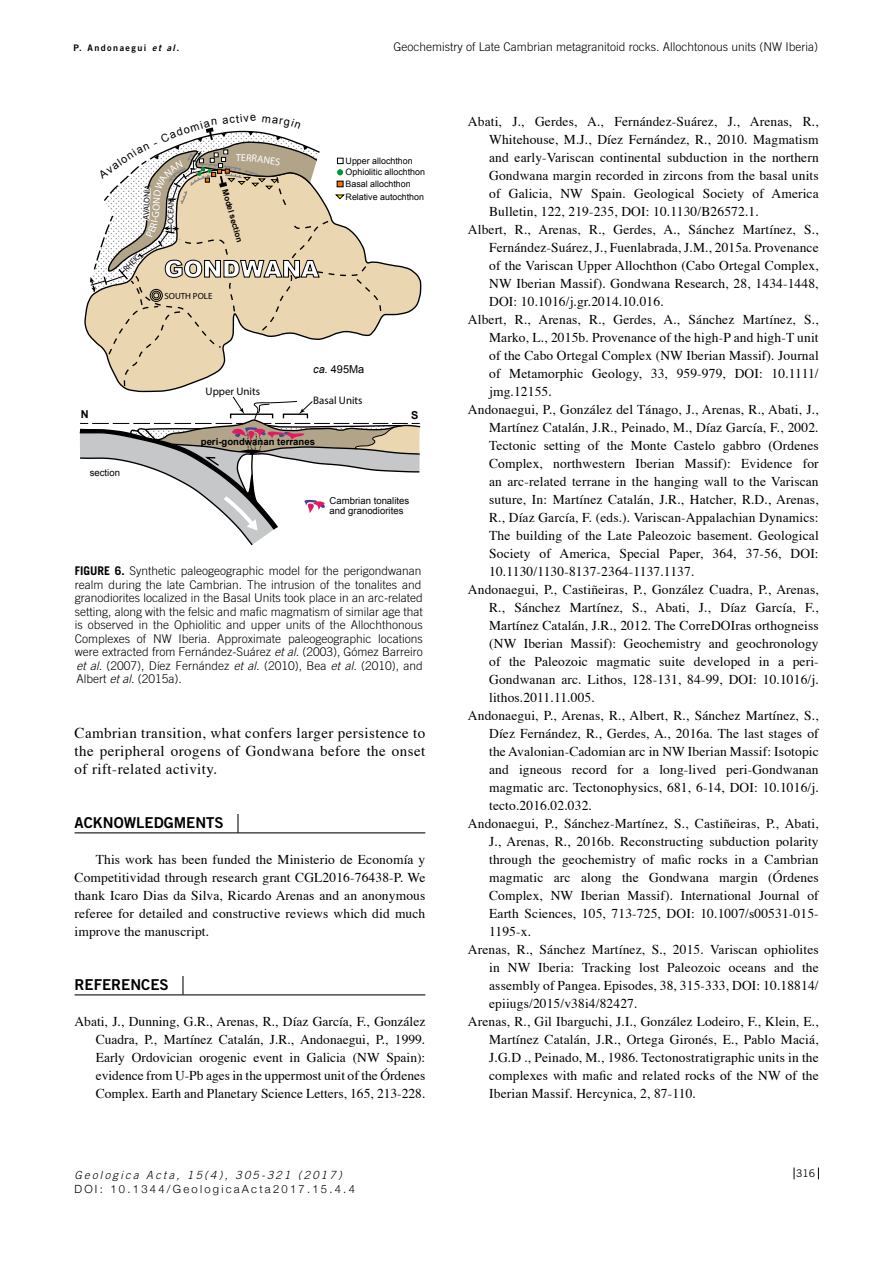
<style>
.page{position:relative;width:893px;height:1263px;background:#fff}
.page>*{position:absolute;margin:0;border:0;box-sizing:border-box;transform-origin:0 0}
.t1{font:900 23.25px "Arial";color:#fff}
.t2{font:15px/18px "Times";letter-spacing:.03em;color:#000;text-align:justify}
.t3{font:15px "Trade Gothic Bold Two";color:#000}
.t4{font:13.5px/18px "Times";letter-spacing:.01em;color:#000;text-align:justify}
.t5{font:300 12px/13.5px "Trade Gothic";color:#000}
.t6{font:300 11.25px "Helvetica Neue";letter-spacing:.2em;color:#000}
.t7{font:italic 300 11.25px "Trade Gothic";letter-spacing:.2em;color:#000}
.t8{font:10.95px "Arial";color:#000}
.t9{font:10.95px "Myriad";color:#000}
.t10{font:700 10.95px "Arial";color:#000}
.t11{font:10.5px "Trade Gothic";color:#000}
.t12{font:9.6px/9.6px "Arial";color:#000}
.t13{font:700 9.6px "Arial";color:#000}
.t14{font:9px "Trade Gothic Bold Two";letter-spacing:.16em;color:#000}
.t15{font:700 9px "Myriad";color:#000}
.t16{font:8.85px/11.6px "Arial";color:#000}
.t17{font:700 8.25px "Myriad";color:#000}
.t18{font:700 8.25px "Arial";color:#000}
.s1{font-style:italic}
.s2{font-weight:700}
</style>
<div class="page">
<svg style="left:794px;top:1167px;width:1px;height:12px"></svg>
<svg style="left:818px;top:1167px;width:1px;height:12px"></svg>
<hr style="left:75px;top:832px;width:350px;height:1px;background:#000">
<hr style="left:75px;top:994px;width:350px;height:1px;background:#000">
<svg style="left:237px;top:814px;width:1px;height:19px"></svg>
<svg style="left:182px;top:976px;width:1px;height:19px"></svg>
<svg style="left:84px;top:262px;width:338px;height:131px"></svg>
<svg style="left:79px;top:396px;width:342px;height:150px"></svg>
<svg style="left:90px;top:127px;width:292px;height:260px"></svg>
<p class="t14" style="left:73px;top:43px;width:107px">P. Andonaegui <span class="s1">et al.</span></p>
<p class="t5" style="left:393px;top:40px;width:426px">Geochemistry of Late Cambrian metagranitoid rocks. Allochtonous units (NW Iberia)</p>
<p class="t8" style="left:210px;top:114px;width:47px;rotate:-6deg">n active</p>
<p class="t8" style="left:263px;top:111px;width:30px;rotate:7deg">marg</p>
<p class="t8" style="left:175px;top:126px;width:36px;rotate:-17deg">domia</p>
<p class="t8" style="left:134px;top:144px;width:44px;rotate:-25deg">an - Ca</p>
<p class="t8" style="left:96px;top:169px;width:44px;rotate:-34deg">Avaloni</p>
<p class="t17" style="left:141px;top:220px;width:37px;rotate:-88deg">AVALONIA</p>
<p class="t17" style="left:121px;top:267px;width:22px;rotate:-46deg">RHEIC</p>
<p class="t17" style="left:165px;top:224px;width:26px;rotate:-87deg">OCEAN</p>
<p class="t18" style="left:230px;top:188px;width:56px;rotate:74deg">Model section</p>
<h1 class="t1" style="left:164px;top:252px;width:156px">GONDWANA</h1>
<p class="t15" style="left:164px;top:290px;width:49px">SOUTH POLE</p>
<p class="t16" style="left:346px;top:155px;width:81px">Upper allochthon<br>Ophiolitic allochthon<br>Basal allochthon</p>
<p class="t16" style="left:346px;top:191px;width:80px">Relative autochthon</p>
<p class="t9" style="left:206px;top:384px;width:56px">Upper Units</p>
<p class="t8" style="left:313px;top:362px;width:52px"><span class="s1">ca.</span> 495Ma</p>
<p class="t9" style="left:313px;top:394px;width:51px">Basal Units</p>
<p class="t10" style="left:81px;top:407px;width:9px">N</p>
<p class="t10" style="left:411px;top:408px;width:9px">S</p>
<p class="t12" style="left:90px;top:468px;width:32px">section</p>
<p class="t13" style="left:201px;top:435px;width:116px">peri-gondwanan terranes</p>
<p class="t12" style="left:330px;top:496px;width:81px">Cambrian tonalites and granodiorites</p>
<p class="t5" style="left:75px;top:564px;width:350px"><span class="s2">FIGURE 6.</span> Synthetic paleogeographic model for the perigondwanan realm during the late Cambrian. The intrusion of the tonalites and granodiorites localized in the Basal Units took place in an arc-related setting, along with the felsic and mafic magmatism of similar age that is observed in the Ophiolitic and upper units of the Allochthonous Complexes of NW Iberia. Approximate paleogeographic locations were extracted from Fernández-Suárez <span class="s1">et al.</span> (2003), Gómez Barreiro <span class="s1">et al.</span> (2007), Díez Fernández <span class="s1">et al.</span> (2010), Bea <span class="s1">et al.</span> (2010), and Albert <span class="s1">et al.</span> (2015a).</p>
<p class="t2" style="left:75px;top:723px;width:352px">Cambrian transition, what confers larger persistence to the peripheral orogens of Gondwana before the onset of rift-related activity.</p>
<p class="t3" style="left:75px;top:813px;width:151px">ACKNOWLEDGMENTS</p>
<p class="t4" style="left:75px;top:849px;width:352px;text-indent:21px">This work has been funded the Ministerio de Economía y Competitividad through research grant CGL2016-76438-P. We thank Icaro Dias da Silva, Ricardo Arenas and an anonymous referee for detailed and constructive reviews which did much improve the manuscript.</p>
<p class="t3" style="left:75px;top:975px;width:96px">REFERENCES</p>
<p class="t4" style="left:96px;top:1011px;width:331px;text-indent:-21px">Abati, J., Dunning, G.R., Arenas, R., Díaz García, F., González Cuadra, P., Martínez Catalán, J.R., Andonaegui, P., 1999.<br>Early Ordovician orogenic event in Galicia (NW Spain): evidence from U-Pb ages in the uppermost unit of the Órdenes Complex. Earth and Planetary Science Letters, 165, 213-228.</p>
<p class="t7" style="left:74px;top:1168px;width:269px">Geologica Acta, 15(4), 305-321 (2017)</p>
<p class="t6" style="left:74px;top:1181px;width:282px">DOI: 10.1344/GeologicaActa2017.15.4.4</p>
<p class="t4" style="left:468px;top:111px;width:352px">Abati, J., Gerdes, A., Fernández-Suárez, J., Arenas, R.,</p>
<p class="t4" style="left:489px;top:129px;width:331px">Whitehouse, M.J., Díez Fernández, R., 2010. Magmatism</p>
<p class="t4" style="left:489px;top:147px;width:331px">and early-Variscan continental subduction in the northern</p>
<p class="t4" style="left:489px;top:165px;width:331px">Gondwana margin recorded in zircons from the basal units</p>
<p class="t4" style="left:489px;top:183px;width:331px">of Galicia, NW Spain. Geological Society of America</p>
<p class="t4" style="left:489px;top:201px;width:271px">Bulletin, 122, 219-235, DOI: 10.1130/B26572.1.</p>
<p class="t4" style="left:468px;top:219px;width:352px">Albert, R., Arenas, R., Gerdes, A., Sánchez Martínez, S.,</p>
<p class="t4" style="left:489px;top:237px;width:331px">Fernández-Suárez, J., Fuenlabrada, J.M., 2015a. Provenance</p>
<p class="t4" style="left:489px;top:255px;width:331px">of the Variscan Upper Allochthon (Cabo Ortegal Complex,</p>
<p class="t4" style="left:489px;top:273px;width:331px">NW Iberian Massif). Gondwana Research, 28, 1434-1448,</p>
<p class="t4" style="left:489px;top:291px;width:176px">DOI: 10.1016/j.gr.2014.10.016.</p>
<p class="t4" style="left:468px;top:309px;width:352px">Albert, R., Arenas, R., Gerdes, A., Sánchez Martínez, S.,</p>
<p class="t4" style="left:489px;top:327px;width:331px">Marko, L., 2015b. Provenance of the high-P and high-T unit</p>
<p class="t4" style="left:489px;top:345px;width:331px">of the Cabo Ortegal Complex (NW Iberian Massif). Journal</p>
<p class="t4" style="left:489px;top:363px;width:331px">of Metamorphic Geology, 33, 959-979, DOI: 10.1111/</p>
<p class="t4" style="left:489px;top:381px;width:64px">jmg.12155.</p>
<p class="t4" style="left:468px;top:399px;width:352px">Andonaegui, P., González del Tánago, J., Arenas, R., Abati, J.,</p>
<p class="t4" style="left:489px;top:417px;width:331px">Martínez Catalán, J.R., Peinado, M., Díaz García, F., 2002.</p>
<p class="t4" style="left:489px;top:435px;width:331px">Tectonic setting of the Monte Castelo gabbro (Ordenes</p>
<p class="t4" style="left:489px;top:453px;width:331px">Complex, northwestern Iberian Massif): Evidence for</p>
<p class="t4" style="left:489px;top:471px;width:331px">an arc-related terrane in the hanging wall to the Variscan</p>
<p class="t4" style="left:489px;top:489px;width:331px">suture, In: Martínez Catalán, J.R., Hatcher, R.D., Arenas,</p>
<p class="t4" style="left:489px;top:507px;width:331px">R., Díaz García, F. (eds.). Variscan-Appalachian Dynamics:</p>
<p class="t4" style="left:489px;top:525px;width:331px">The building of the Late Paleozoic basement. Geological</p>
<p class="t4" style="left:489px;top:543px;width:331px">Society of America, Special Paper, 364, 37-56, DOI:</p>
<p class="t4" style="left:489px;top:561px;width:207px">10.1130/1130-8137-2364-1137.1137.</p>
<p class="t4" style="left:468px;top:579px;width:352px">Andonaegui, P., Castiñeiras, P., González Cuadra, P., Arenas,</p>
<p class="t4" style="left:489px;top:597px;width:331px">R., Sánchez Martínez, S., Abati, J., Díaz García, F.,</p>
<p class="t4" style="left:489px;top:615px;width:331px">Martínez Catalán, J.R., 2012. The CorreDOIras orthogneiss</p>
<p class="t4" style="left:489px;top:633px;width:331px">(NW Iberian Massif): Geochemistry and geochronology</p>
<p class="t4" style="left:489px;top:651px;width:331px">of the Paleozoic magmatic suite developed in a peri-</p>
<p class="t4" style="left:489px;top:669px;width:331px">Gondwanan arc. Lithos, 128-131, 84-99, DOI: 10.1016/j.</p>
<p class="t4" style="left:489px;top:687px;width:107px">lithos.2011.11.005.</p>
<p class="t4" style="left:468px;top:705px;width:352px">Andonaegui, P., Arenas, R., Albert, R., Sánchez Martínez, S.,</p>
<p class="t4" style="left:489px;top:723px;width:331px">Díez Fernández, R., Gerdes, A., 2016a. The last stages of</p>
<p class="t4" style="left:489px;top:741px;width:331px">the Avalonian-Cadomian arc in NW Iberian Massif: Isotopic</p>
<p class="t4" style="left:489px;top:759px;width:331px">and igneous record for a long-lived peri-Gondwanan</p>
<p class="t4" style="left:489px;top:777px;width:331px">magmatic arc. Tectonophysics, 681, 6-14, DOI: 10.1016/j.</p>
<p class="t4" style="left:489px;top:795px;width:104px">tecto.2016.02.032.</p>
<p class="t4" style="left:468px;top:813px;width:352px">Andonaegui, P., Sánchez-Martínez, S., Castiñeiras, P., Abati,</p>
<p class="t4" style="left:489px;top:831px;width:331px">J., Arenas, R., 2016b. Reconstructing subduction polarity</p>
<p class="t4" style="left:489px;top:849px;width:331px">through the geochemistry of mafic rocks in a Cambrian</p>
<p class="t4" style="left:489px;top:867px;width:331px">magmatic arc along the Gondwana margin (Órdenes</p>
<p class="t4" style="left:489px;top:885px;width:331px">Complex, NW Iberian Massif). International Journal of</p>
<p class="t4" style="left:489px;top:903px;width:331px">Earth Sciences, 105, 713-725, DOI: 10.1007/s00531-015-</p>
<p class="t4" style="left:489px;top:921px;width:43px">1195-x.</p>
<p class="t4" style="left:468px;top:939px;width:352px">Arenas, R., Sánchez Martínez, S., 2015. Variscan ophiolites</p>
<p class="t4" style="left:489px;top:957px;width:331px">in NW Iberia: Tracking lost Paleozoic oceans and the</p>
<p class="t4" style="left:489px;top:975px;width:331px">assembly of Pangea. Episodes, 38, 315-333, DOI: 10.18814/</p>
<p class="t4" style="left:489px;top:993px;width:150px">epiiugs/2015/v38i4/82427.</p>
<p class="t4" style="left:468px;top:1011px;width:352px">Arenas, R., Gil Ibarguchi, J.I., González Lodeiro, F., Klein, E.,</p>
<p class="t4" style="left:489px;top:1029px;width:331px">Martínez Catalán, J.R., Ortega Gironés, E., Pablo Maciá,</p>
<p class="t4" style="left:489px;top:1047px;width:331px">J.G.D ., Peinado, M., 1986. Tectonostratigraphic units in the</p>
<p class="t4" style="left:489px;top:1065px;width:331px">complexes with mafic and related rocks of the NW of the</p>
<p class="t4" style="left:489px;top:1083px;width:208px">Iberian Massif. Hercynica, 2, 87-110.</p>
<p class="t11" style="left:796px;top:1167px;width:21px">316</p>
</div>
